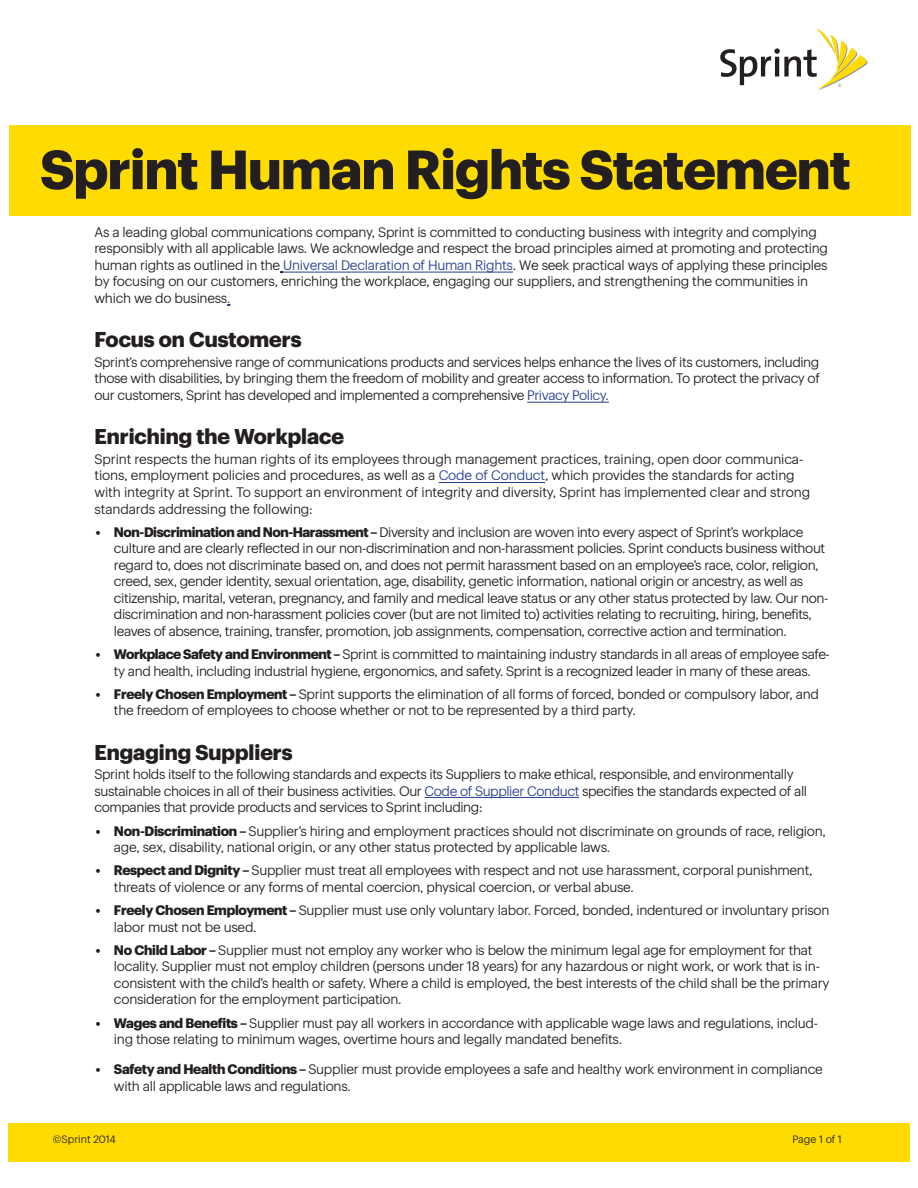
<style>
.page{position:relative;width:918px;height:1188px;background:#fff}
.page>*{position:absolute;margin:0;border:0;box-sizing:border-box;transform-origin:0 0}
.t1{font:700 54px "Sprint Sans";letter-spacing:-.01em;color:#231f20}
.t2{font:700 21px "Sprint Sans";color:#231f20}
.t3{font:13.5px/16.5px "Sprint Sans";letter-spacing:-.02em;color:#231f20}
.t4{font:10.5px "Sprint Sans";color:#231f20}
.s1{color:#253f8e}
.s2{font-weight:700}
</style>
<div class="page">
<div style="left:10px;top:125px;width:901px;height:91px;background:#ffdc01"></div>
<hr style="left:425px;top:797px;width:154px;height:1px;background:#253f8e">
<hr style="left:439px;top:482px;width:106px;height:1px;background:#253f8e">
<hr style="left:527px;top:402px;width:82px;height:1px;background:#253f8e">
<hr style="left:283px;top:272px;width:230px;height:1px;background:#253f8e">
<div style="left:8px;top:1124px;width:902px;height:38px;background:#ffdc01"></div>
<svg style="left:720px;top:28px;width:147px;height:62px"></svg>
<h1 class="t1" style="left:40px;top:128px;width:811px">Sprint Human Rights Statement</h1>
<p class="t3" style="left:94px;top:223px;width:735px">As a leading global communications company, Sprint is committed to conducting business with integrity and complying responsibly with all applicable laws. We acknowledge and respect the broad principles aimed at promoting and protecting human rights as outlined in the <span class="s1">Universal Declaration of Human Rights</span>. We seek practical ways of applying these principles by focusing on our customers, enriching the workplace, engaging our suppliers, and strengthening the communities in which we do business<span class="s1">.</span></p>
<h2 class="t2" style="left:95px;top:323px;width:208px">Focus on Customers</h2>
<p class="t3" style="left:94px;top:353px;width:727px;text-align:justify">Sprint’s comprehensive range of communications products and services helps enhance the lives of its customers, including those with disabilities, by bringing them the freedom of mobility and greater access to information. To protect the privacy of our customers, Sprint has developed and implemented a comprehensive <span class="s1">Privacy Policy.</span></p>
<h2 class="t2" style="left:94px;top:420px;width:251px">Enriching the Workplace</h2>
<p class="t3" style="left:94px;top:449px;width:717px">Sprint respects the human rights of its employees through management practices, training, open door communica&shy;tions, employment policies and procedures, as well as a <span class="s1">Code of Conduct</span>, which provides the standards for acting with integrity at Sprint. To support an environment of integrity and diversity, Sprint has implemented clear and strong standards addressing the following:</p>
<p class="t3" style="left:114px;top:523px;width:716px;text-indent:-18px"><span class="s2">• Non-Discrimination and Non-Harassment –</span> Diversity and inclusion are woven into every aspect of Sprint’s workplace culture and are clearly reflected in our non-discrimination and non-harassment policies. Sprint conducts business without regard to, does not discriminate based on, and does not permit harassment based on an employee’s race, color, religion, creed, sex, gender identity, sexual orientation, age, disability, genetic information, national origin or ancestry, as well as citizenship, marital, veteran, pregnancy, and family and medical leave status or any other status protected by law. Our non&shy;discrimination and non-harassment policies cover (but are not limited to) activities relating to recruiting, hiring, benefits, leaves of absence, training, transfer, promotion, job assignments, compensation, corrective action and termination.</p>
<p class="t3" style="left:96px;top:645px;width:735px;text-align:center"><span class="s2">• Workplace Safety and Environment –</span> Sprint is committed to maintaining industry standards in all areas of employee safe&shy;ty and health, including industrial hygiene, ergonomics, and safety. Sprint is a recognized leader in many of these areas.</p>
<p class="t3" style="left:114px;top:684px;width:706px;text-indent:-18px"><span class="s2">• Freely Chosen Employment –</span> Sprint supports the elimination of all forms of forced, bonded or compulsory labor, and the freedom of employees to choose whether or not to be represented by a third party.</p>
<h2 class="t2" style="left:94px;top:736px;width:200px">Engaging Suppliers</h2>
<p class="t3" style="left:94px;top:765px;width:714px">Sprint holds itself to the following standards and expects its Suppliers to make ethical, responsible, and environmentally sustainable choices in all of their business activities. Our <span class="s1">Code of Supplier Conduct</span> specifies the standards expected of all companies that provide products and services to Sprint including:</p>
<p class="t3" style="left:114px;top:821px;width:713px;text-indent:-18px"><span class="s2">• Non-Discrimination –</span> Supplier’s hiring and employment practices should not discriminate on grounds of race, religion, age, sex, disability, national origin, or any other status protected by applicable laws.</p>
<p class="t3" style="left:114px;top:861px;width:700px;text-indent:-18px"><span class="s2">• Respect and Dignity –</span> Supplier must treat all employees with respect and not use harassment, corporal punishment, threats of violence or any forms of mental coercion, physical coercion, or verbal abuse.</p>
<p class="t3" style="left:114px;top:901px;width:717px;text-indent:-18px"><span class="s2">• Freely Chosen Employment –</span> Supplier must use only voluntary labor. Forced, bonded, indentured or involuntary prison labor must not be used.</p>
<p class="t3" style="left:114px;top:941px;width:717px;text-indent:-18px"><span class="s2">• No Child Labor –</span> Supplier must not employ any worker who is below the minimum legal age for employment for that locality. Supplier must not employ children (persons under 18 years) for any hazardous or night work, or work that is in&shy;consistent with the child’s health or safety. Where a child is employed, the best interests of the child shall be the primary consideration for the employment participation.</p>
<p class="t3" style="left:114px;top:1013px;width:706px;text-indent:-18px"><span class="s2">• Wages and Benefits –</span> Supplier must pay all workers in accordance with applicable wage laws and regulations, includ&shy;ing those relating to minimum wages, overtime hours and legally mandated benefits.</p>
<p class="t3" style="left:114px;top:1060px;width:710px;text-indent:-18px"><span class="s2">• Safety and Health Conditions –</span> Supplier must provide employees a safe and healthy work environment in compliance with all applicable laws and regulations.</p>
<p class="t4" style="left:53px;top:1131px;width:64px">©Sprint 2014</p>
<p class="t4" style="left:792px;top:1131px;width:51px">Page 1 of 1</p>
</div>
